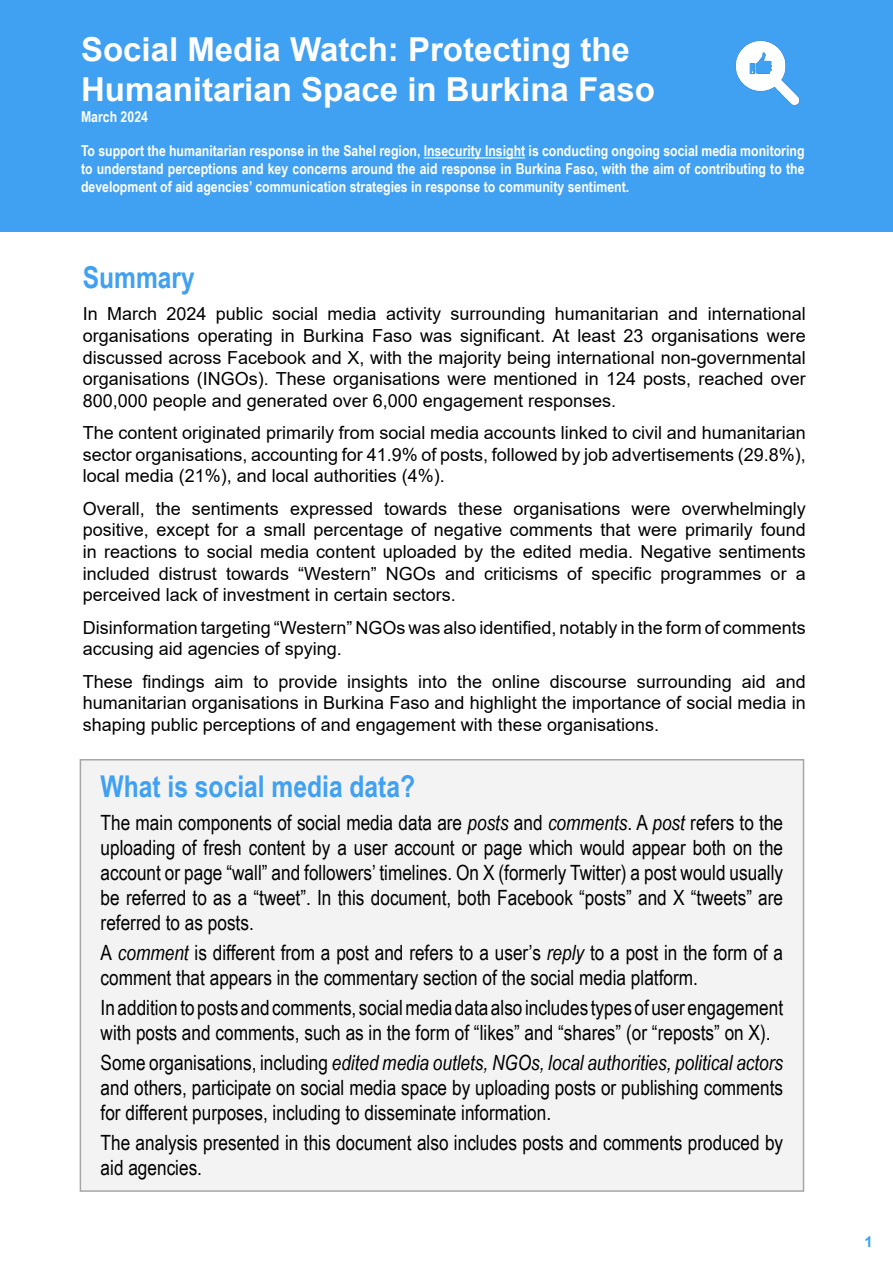
<style>
.page{position:relative;width:893px;height:1263px;background:#fff}
.page>*{position:absolute;margin:0;border:0;box-sizing:border-box;transform-origin:0 0}
.t1{font:700 33px/39.6px "Arial";color:#fff}
.t2{font:700 30px "Arial Narrow";color:#40a0f1}
.t3{font:21px/25.2px "Arial Narrow";color:#000}
.t4{font:18px/21.6px "Arial";color:#000;text-align:justify}
.t5{font:700 15px/18px "Arial Narrow";color:#fff;text-align:justify}
.t6{font:700 15px "Arial";color:#40a0f1}
.s1{font-style:italic}
</style>
<div class="page">
<div style="left:0;top:0;width:893px;height:232px;background:#40a0f1"></div>
<hr style="left:424px;top:157px;width:101px;height:1px;background:#fff">
<img style="left:735px;top:40px;width:65px;height:66px">
<div style="left:80px;top:760px;width:723px;height:431px;background:#f3f3f3"></div>
<div style="left:80px;top:759px;width:724px;height:433px;border:2px solid #a6a6a6"></div>
<h1 class="t1" style="left:81px;top:30px;width:576px">Social Media Watch: Protecting the<br>Humanitarian Space in Burkina Faso</h1>
<p class="t5" style="left:81px;top:107px;width:69px">March 2024</p>
<p class="t5" style="left:81px;top:141px;width:725px">To support the humanitarian response in the Sahel region, Insecurity Insight is conducting ongoing social media monitoring to understand perceptions and key concerns around the aid response in Burkina Faso, with the aim of contributing to the development of aid agencies’ communication strategies in response to community sentiment.</p>
<h2 class="t2" style="left:83px;top:255px;width:114px">Summary</h2>
<p class="t4" style="left:83px;top:303px;width:724px">In March 2024 public social media activity surrounding humanitarian and international organisations operating in Burkina Faso was significant. At least 23 organisations were discussed across Facebook and X, with the majority being international non-governmental organisations (INGOs). These organisations were mentioned in 124 posts, reached over 800,000 people and generated over 6,000 engagement responses.</p>
<p class="t4" style="left:83px;top:422px;width:724px">The content originated primarily from social media accounts linked to civil and humanitarian sector organisations, accounting for 41.9% of posts, followed by job advertisements (29.8%), local media (21%), and local authorities (4%).</p>
<p class="t4" style="left:83px;top:497px;width:724px">Overall, the sentiments expressed towards these organisations were overwhelmingly positive, except for a small percentage of negative comments that were primarily found in reactions to social media content uploaded by the edited media. Negative sentiments included distrust towards “Western” NGOs and criticisms of specific programmes or a perceived lack of investment in certain sectors.</p>
<p class="t4" style="left:83px;top:616px;width:724px">Disinformation targeting “Western” NGOs was also identified, notably in the form of comments accusing aid agencies of spying.</p>
<p class="t4" style="left:83px;top:670px;width:724px">These findings aim to provide insights into the online discourse surrounding aid and humanitarian organisations in Burkina Faso and highlight the importance of social media in shaping public perceptions of and engagement with these organisations.</p>
<h2 class="t2" style="left:101px;top:764px;width:316px">What is social media data?</h2>
<p class="t3" style="left:101px;top:809px;width:684px;text-align:justify">The main components of social media data are <span class="s1">posts</span> and <span class="s1">comments</span>. A <span class="s1">post</span> refers to the uploading of fresh content by a user account or page which would appear both on the account or page “wall” and followers’ timelines. On X (formerly Twitter) a post would usually be referred to as a “tweet”. In this document, both Facebook “posts” and X “tweets” are referred to as posts.</p>
<p class="t3" style="left:101px;top:939px;width:684px">A <span class="s1">comment</span> is different from a post and refers to a user’s <span class="s1">reply</span> to a post in the form of a comment that appears in the commentary section of the social media platform.</p>
<p class="t3" style="left:101px;top:994px;width:684px">In addition to posts and comments, social media data also includes types of user engagement with posts and comments, such as in the form of “likes” and “shares” (or “reposts” on X).</p>
<p class="t3" style="left:101px;top:1049px;width:684px;text-align:justify">Some organisations, including <span class="s1">edited media outlets, NGOs, local authorities, political actors </span>and others, participate on social media space by uploading posts or publishing comments for different purposes, including to disseminate information.</p>
<p class="t3" style="left:101px;top:1129px;width:684px">The analysis presented in this document also includes posts and comments produced by aid agencies.</p>
<p class="t6" style="left:864px;top:1231px;width:10px">1</p>
</div>
